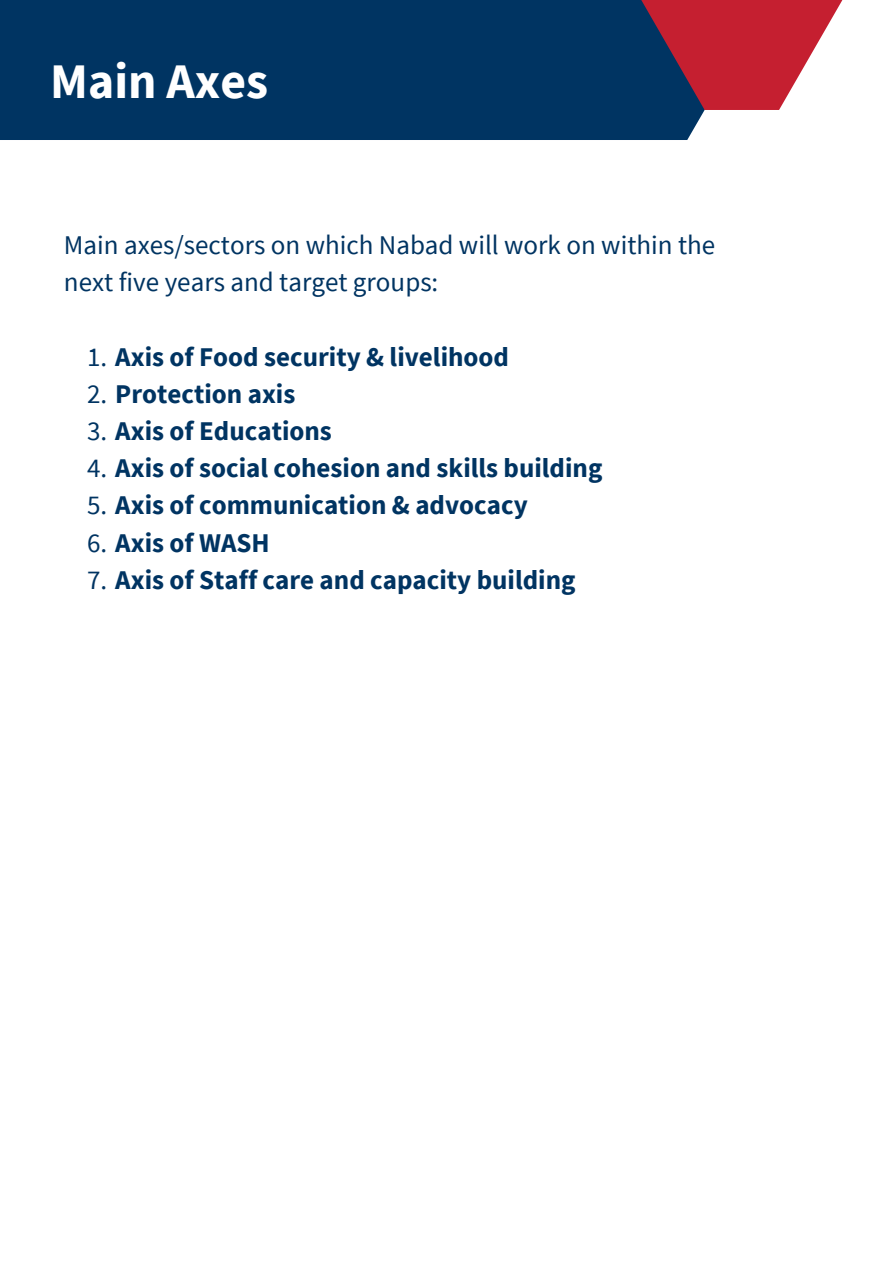
<style>
.page{position:relative;width:894px;height:1264px;background:#fff}
.page>*{position:absolute;margin:0;border:0;box-sizing:border-box;transform-origin:0 0}
.t1{font:700 49.65px "Source Sans Pro";color:#fff}
.t2{font:700 27px "Source Sans Pro";color:#003462}
.t3{font:27px/37.2px "Source Sans Pro";color:#003462}
.s1{font-weight:400}
</style>
<div class="page">
<div style="left:0;top:0;width:705px;height:140px;background:#003462"></div>
<svg style="left:634px;top:0;width:209px;height:110px"></svg>
<p class="t1" style="left:50px;top:49px;width:219px">Main Axes</p>
<p class="t3" style="left:64px;top:226px;width:652px">Main axes/sectors on which Nabad will work on within the next five years and target groups:</p>
<p class="t2" style="left:87px;top:339px;width:423px"><span class="s1">1.</span> Axis of Food security &amp; livelihood</p>
<p class="t2" style="left:87px;top:376px;width:210px"><span class="s1">2.</span> Protection axis</p>
<p class="t2" style="left:87px;top:413px;width:246px"><span class="s1">3.</span> Axis of Educations</p>
<p class="t2" style="left:87px;top:450px;width:516px"><span class="s1">4.</span> Axis of social cohesion and skills building</p>
<p class="t2" style="left:87px;top:488px;width:442px"><span class="s1">5.</span> Axis of communication &amp; advocacy</p>
<p class="t2" style="left:87px;top:525px;width:184px"><span class="s1">6.</span> Axis of WASH</p>
<p class="t2" style="left:87px;top:562px;width:490px"><span class="s1">7.</span> Axis of Staff care and capacity building</p>
</div>
